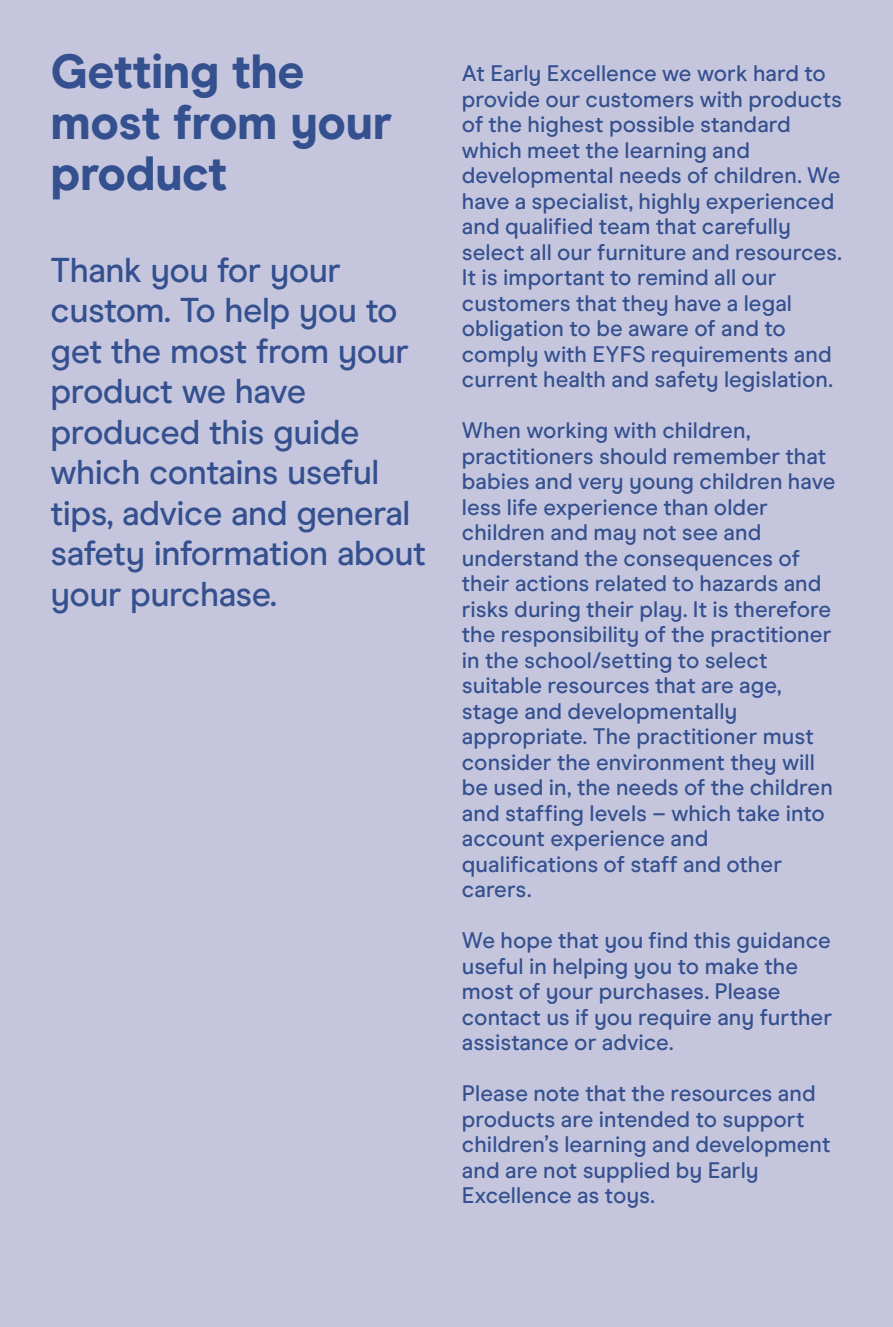
<style>
.page{position:relative;width:893px;height:1327px;background:#c5c6dd}
.page>*{position:absolute;margin:0;border:0;box-sizing:border-box;transform-origin:0 0}
.t1{font:800 48px/51px "Modern Era";letter-spacing:-.01em;color:#34508f}
.t2{font:500 34.5px/40.5px "Modern Era";letter-spacing:-.015em;color:#34508f}
.t3{font:500 22.5px/25.5px "Modern Era";color:#34508f}
</style>
<div class="page">
<p class="t1" style="left:51px;top:46px;width:343px">Getting the most from your product</p>
<p class="t2" style="left:51px;top:250px;width:377px">Thank you for your custom. To help you to get the most from your product we have produced this guide which contains useful tips, advice and general safety information about your purchase.</p>
<p class="t3" style="left:462px;top:61px;width:382px">At Early Excellence we work hard to provide our customers with products of the highest possible standard which meet the learning and developmental needs of children. We have a specialist, highly experienced and qualified team that carefully select all our furniture and resources.<br>It is important to remind all our customers that they have a legal obligation to be aware of and to comply with EYFS requirements and current health and safety legislation.</p>
<p class="t3" style="left:462px;top:418px;width:375px">When working with children, practitioners should remember that babies and very young children have less life experience than older children and may not see and understand the consequences of their actions related to hazards and risks during their play. It is therefore the responsibility of the practitioner in the school/setting to select suitable resources that are age, stage and developmentally appropriate. The practitioner must consider the environment they will be used in, the needs of the children and staffing levels – which take into account experience and qualifications of staff and other carers.</p>
<p class="t3" style="left:462px;top:928px;width:372px">We hope that you find this guidance useful in helping you to make the most of your purchases. Please contact us if you require any further assistance or advice.</p>
<p class="t3" style="left:462px;top:1081px;width:370px">Please note that the resources and products are intended to support children’s learning and development and are not supplied by Early<br>Excellence as toys.</p>
</div>
